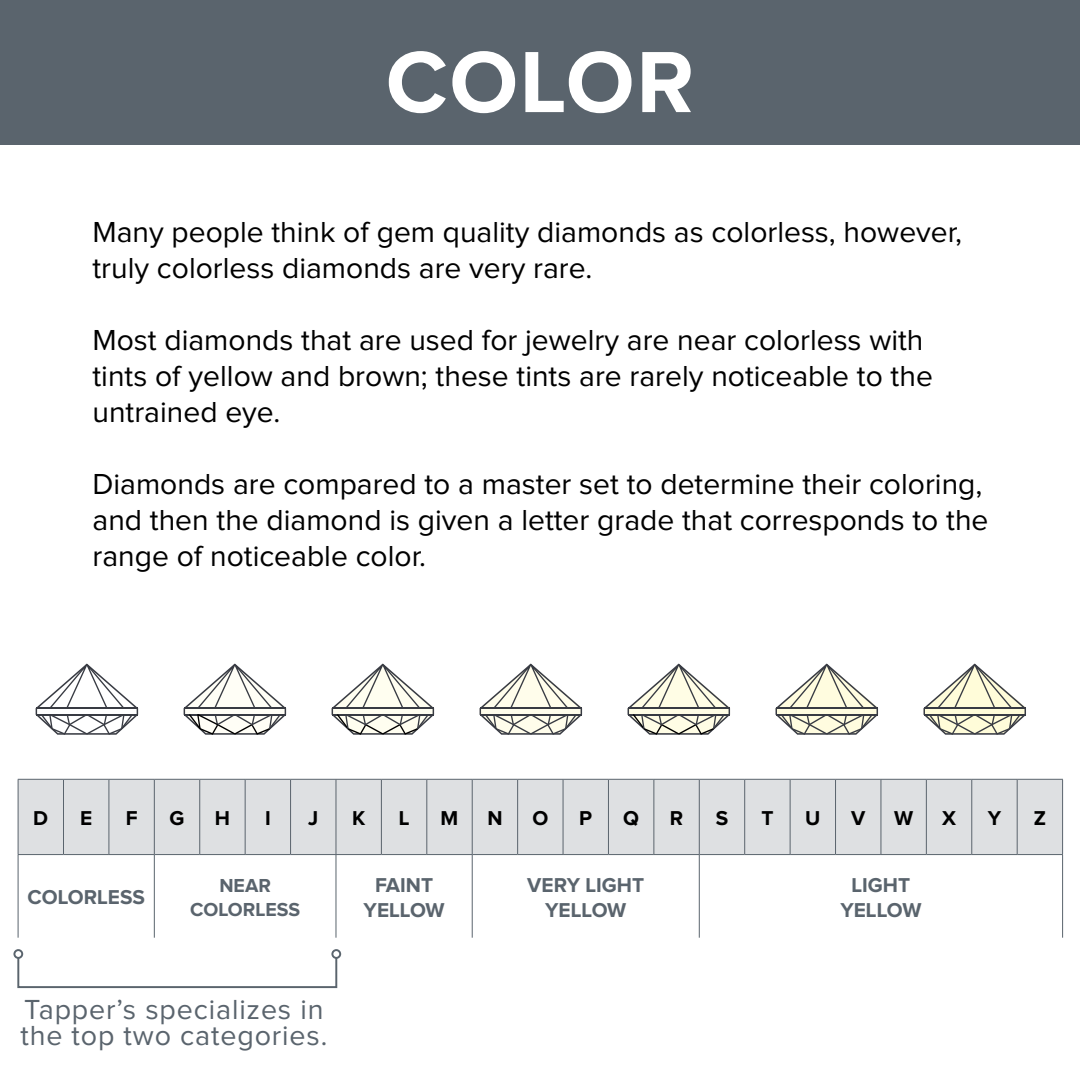
<style>
.page{position:relative;width:1080px;height:1080px;background:#fff}
.page>*{position:absolute;margin:0;border:0;box-sizing:border-box;transform-origin:0 0}
.t1{font:700 90px "Proxima Nova";letter-spacing:.02em;color:#fff}
.t2{font:30px/36px "Proxima Nova";color:#000}
.t3{font:28.5px/26px "Proxima Nova";letter-spacing:.03em;color:#5a646d}
.t4{font:700 20.75px/25px "Proxima Nova";color:#5a646d;text-align:center}
.t5{font:700 20.75px "Proxima Nova";color:#000}
.t6{font:700 19.5px/23.5px "Proxima Nova";color:#5a646d;text-align:center}
</style>
<div class="page">
<div style="left:0;top:0;width:1080px;height:144px;background:#5a646d"></div>
<div style="left:19px;top:780px;width:1043px;height:74px;background:#dee0e2"></div>
<hr style="left:18px;top:855px;width:1px;height:83px;background:#5a646d">
<hr style="left:154px;top:855px;width:1px;height:83px;background:#5a646d">
<hr style="left:336px;top:855px;width:1px;height:83px;background:#5a646d">
<hr style="left:472px;top:855px;width:1px;height:83px;background:#5a646d">
<hr style="left:699px;top:855px;width:1px;height:83px;background:#5a646d">
<hr style="left:1062px;top:855px;width:1px;height:83px;background:#5a646d">
<hr style="left:18px;top:779px;width:46px;height:1px;background:#5a646d">
<hr style="left:18px;top:780px;width:1px;height:74px;background:#5a646d">
<hr style="left:64px;top:779px;width:45px;height:1px;background:#5a646d">
<hr style="left:63px;top:780px;width:1px;height:74px;background:#5a646d">
<hr style="left:109px;top:779px;width:45px;height:1px;background:#5a646d">
<hr style="left:108px;top:780px;width:1px;height:74px;background:#5a646d">
<hr style="left:154px;top:779px;width:46px;height:1px;background:#5a646d">
<hr style="left:154px;top:780px;width:1px;height:74px;background:#5a646d">
<hr style="left:200px;top:779px;width:45px;height:1px;background:#5a646d">
<hr style="left:199px;top:780px;width:1px;height:74px;background:#5a646d">
<hr style="left:245px;top:779px;width:46px;height:1px;background:#5a646d">
<hr style="left:245px;top:780px;width:1px;height:74px;background:#5a646d">
<hr style="left:291px;top:779px;width:45px;height:1px;background:#5a646d">
<hr style="left:290px;top:780px;width:1px;height:74px;background:#5a646d">
<hr style="left:336px;top:779px;width:45px;height:1px;background:#5a646d">
<hr style="left:336px;top:780px;width:1px;height:74px;background:#5a646d">
<hr style="left:381px;top:779px;width:46px;height:1px;background:#5a646d">
<hr style="left:381px;top:780px;width:1px;height:74px;background:#5a646d">
<hr style="left:427px;top:779px;width:45px;height:1px;background:#5a646d">
<hr style="left:426px;top:780px;width:1px;height:74px;background:#5a646d">
<hr style="left:472px;top:779px;width:46px;height:1px;background:#5a646d">
<hr style="left:472px;top:780px;width:1px;height:74px;background:#5a646d">
<hr style="left:518px;top:779px;width:45px;height:1px;background:#5a646d">
<hr style="left:517px;top:780px;width:1px;height:74px;background:#5a646d">
<hr style="left:563px;top:779px;width:45px;height:1px;background:#5a646d">
<hr style="left:563px;top:780px;width:1px;height:74px;background:#5a646d">
<hr style="left:608px;top:779px;width:46px;height:1px;background:#5a646d">
<hr style="left:608px;top:780px;width:1px;height:74px;background:#5a646d">
<hr style="left:654px;top:779px;width:45px;height:1px;background:#5a646d">
<hr style="left:653px;top:780px;width:1px;height:74px;background:#5a646d">
<hr style="left:699px;top:779px;width:46px;height:1px;background:#5a646d">
<hr style="left:699px;top:780px;width:1px;height:74px;background:#5a646d">
<hr style="left:745px;top:779px;width:45px;height:1px;background:#5a646d">
<hr style="left:744px;top:780px;width:1px;height:74px;background:#5a646d">
<hr style="left:790px;top:779px;width:46px;height:1px;background:#5a646d">
<hr style="left:790px;top:780px;width:1px;height:74px;background:#5a646d">
<hr style="left:836px;top:779px;width:45px;height:1px;background:#5a646d">
<hr style="left:835px;top:780px;width:1px;height:74px;background:#5a646d">
<hr style="left:881px;top:779px;width:45px;height:1px;background:#5a646d">
<hr style="left:881px;top:780px;width:1px;height:74px;background:#5a646d">
<hr style="left:926px;top:779px;width:46px;height:1px;background:#5a646d">
<hr style="left:926px;top:780px;width:1px;height:74px;background:#5a646d">
<hr style="left:972px;top:779px;width:45px;height:1px;background:#5a646d">
<hr style="left:971px;top:780px;width:1px;height:74px;background:#5a646d">
<hr style="left:1017px;top:779px;width:46px;height:1px;background:#5a646d">
<hr style="left:1017px;top:780px;width:1px;height:74px;background:#5a646d">
<hr style="left:1062px;top:780px;width:1px;height:74px;background:#5a646d">
<hr style="left:18px;top:854px;width:46px;height:1px;background:#5a646d">
<hr style="left:64px;top:854px;width:45px;height:1px;background:#5a646d">
<hr style="left:109px;top:854px;width:45px;height:1px;background:#5a646d">
<hr style="left:154px;top:854px;width:46px;height:1px;background:#5a646d">
<hr style="left:200px;top:854px;width:45px;height:1px;background:#5a646d">
<hr style="left:245px;top:854px;width:46px;height:1px;background:#5a646d">
<hr style="left:291px;top:854px;width:45px;height:1px;background:#5a646d">
<hr style="left:336px;top:854px;width:45px;height:1px;background:#5a646d">
<hr style="left:381px;top:854px;width:46px;height:1px;background:#5a646d">
<hr style="left:427px;top:854px;width:45px;height:1px;background:#5a646d">
<hr style="left:472px;top:854px;width:46px;height:1px;background:#5a646d">
<hr style="left:518px;top:854px;width:45px;height:1px;background:#5a646d">
<hr style="left:563px;top:854px;width:45px;height:1px;background:#5a646d">
<hr style="left:608px;top:854px;width:46px;height:1px;background:#5a646d">
<hr style="left:654px;top:854px;width:45px;height:1px;background:#5a646d">
<hr style="left:699px;top:854px;width:46px;height:1px;background:#5a646d">
<hr style="left:745px;top:854px;width:45px;height:1px;background:#5a646d">
<hr style="left:790px;top:854px;width:46px;height:1px;background:#5a646d">
<hr style="left:836px;top:854px;width:45px;height:1px;background:#5a646d">
<hr style="left:881px;top:854px;width:45px;height:1px;background:#5a646d">
<hr style="left:926px;top:854px;width:46px;height:1px;background:#5a646d">
<hr style="left:972px;top:854px;width:45px;height:1px;background:#5a646d">
<hr style="left:1017px;top:854px;width:46px;height:1px;background:#5a646d">
<svg style="left:36px;top:664px;width:102px;height:71px"></svg>
<svg style="left:184px;top:664px;width:102px;height:71px"></svg>
<svg style="left:332px;top:664px;width:102px;height:71px"></svg>
<svg style="left:480px;top:664px;width:102px;height:71px"></svg>
<svg style="left:628px;top:664px;width:102px;height:71px"></svg>
<svg style="left:776px;top:664px;width:102px;height:71px"></svg>
<svg style="left:923px;top:664px;width:103px;height:71px"></svg>
<div style="left:17px;top:957px;width:320px;height:31px;border:2px solid #5a646d"></div>
<div style="left:331px;top:949px;width:10px;height:10px;border:2px solid #5a646d;border-radius:50%"></div>
<div style="left:13px;top:949px;width:10px;height:10px;border:2px solid #5a646d;border-radius:50%"></div>
<h1 class="t1" style="left:386px;top:31px;width:310px">COLOR</h1>
<p class="t2" style="left:92px;top:215px;width:871px">Many people think of gem quality diamonds as colorless, however, truly colorless diamonds are very rare.</p>
<p class="t2" style="left:92px;top:323px;width:842px">Most diamonds that are used for jewelry are near colorless with tints of yellow and brown; these tints are rarely noticeable to the untrained eye.</p>
<p class="t2" style="left:92px;top:467px;width:897px">Diamonds are compared to a master set to determine their coloring, and then the diamond is given a letter grade that corresponds to the range of noticeable color.</p>
<p class="t5" style="left:33px;top:806px;width:16px">D</p>
<p class="t5" style="left:80px;top:806px;width:14px">E</p>
<p class="t5" style="left:126px;top:806px;width:13px">F</p>
<p class="t5" style="left:170px;top:806px;width:16px">G</p>
<p class="t5" style="left:215px;top:806px;width:17px">H</p>
<p class="t5" style="left:265px;top:806px;width:7px">I</p>
<p class="t5" style="left:308px;top:806px;width:12px">J</p>
<p class="t5" style="left:352px;top:806px;width:15px">K</p>
<p class="t5" style="left:399px;top:806px;width:12px">L</p>
<p class="t5" style="left:441px;top:806px;width:19px">M</p>
<p class="t5" style="left:487px;top:806px;width:17px">N</p>
<p class="t5" style="left:532px;top:806px;width:17px">O</p>
<p class="t5" style="left:579px;top:806px;width:15px">P</p>
<p class="t5" style="left:623px;top:806px;width:17px">Q</p>
<p class="t5" style="left:670px;top:806px;width:15px">R</p>
<p class="t5" style="left:716px;top:806px;width:14px">S</p>
<p class="t5" style="left:761px;top:806px;width:14px">T</p>
<p class="t5" style="left:805px;top:806px;width:17px">U</p>
<p class="t5" style="left:851px;top:806px;width:16px">V</p>
<p class="t5" style="left:894px;top:806px;width:21px">W</p>
<p class="t5" style="left:942px;top:806px;width:15px">X</p>
<p class="t5" style="left:988px;top:806px;width:15px">Y</p>
<p class="t5" style="left:1034px;top:806px;width:14px">Z</p>
<p class="t4" style="left:28px;top:885px;width:119px">COLORLESS</p>
<p class="t6" style="left:190px;top:874px;width:112px">NEAR<br>COLORLESS</p>
<p class="t4" style="left:364px;top:873px;width:83px">FAINT<br>YELLOW</p>
<p class="t4" style="left:527px;top:873px;width:118px">VERY LIGHT<br>YELLOW</p>
<p class="t4" style="left:840px;top:873px;width:83px">LIGHT<br>YELLOW</p>
<p class="t3" style="left:20px;top:997px;width:308px">Tapper’s specializes in the top two categories.</p>
</div>
